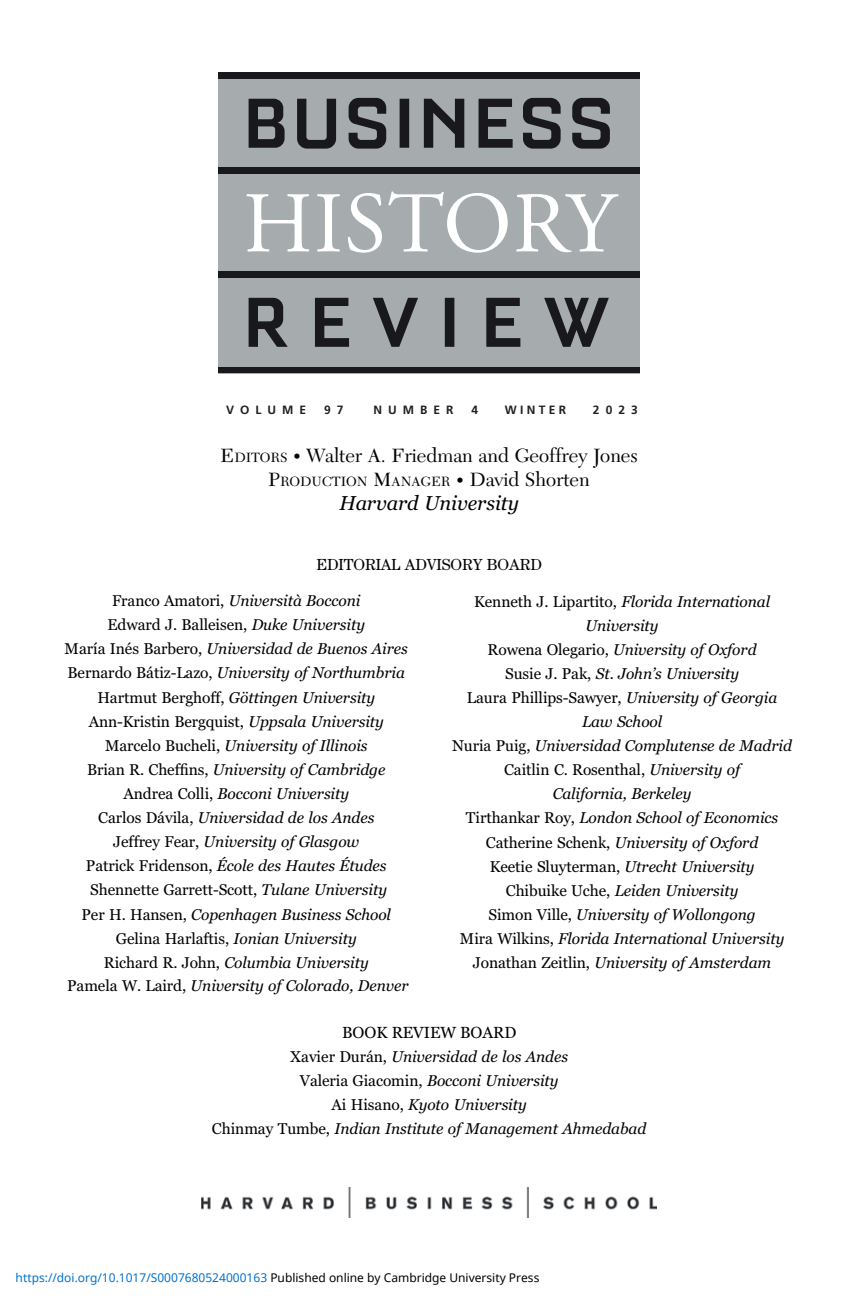
<style>
.page{position:relative;width:864px;height:1296px;background:#fff}
.page>*{position:absolute;margin:0;border:0;box-sizing:border-box;transform-origin:0 0}
.t1{font:20px "Adv O Tb 4 a 945 a 4";color:#020203}
.t2{font:20px "Adv TT83 cb 0615.I";color:#020203}
.t3{font:16px "Adv O Tdbe 06 fba";color:#020203}
.t4{font:16px "Adv TT9113 c 6 c 0";color:#020203}
.t5{font:15.6px/24px "Adv TT83 cb 0615.I";color:#020203;text-align:center}
.t6{font:15.6px "Adv TT9113 c 6 c 0";color:#020203}
.t7{font:14px "Adv O Tb 4 a 945 a 4";color:#020203}
.t8{font:12px "Noto Sans";color:#0172cf}
.t9{font:700 12px "Frutiger LT Std";letter-spacing:.5em;color:#231f20}
.t10{font:12px "Adv OT2 b 189473.B";letter-spacing:.5em;color:#020203}
.t11{font:700 12px "Frutiger LT Std";color:#020203}
.s1{font-family:"Adv OT2 b 189473.B";font-weight:400;color:#020203}
.s2{font-size:14px}
.s3{font-family:"Adv TT9113 c 6 c 0"}
.s4{font-size:20px}
.s5{font-family:"Adv TT9113 c 6 c 0";font-size:20px}
.s6{font-family:"Adv TT83 cb 0615.I"}
.s7{font-family:"Adv TT9113 c 6 c 0+fb"}
.s8{font-style:inherit}
.s9{color:#000}
</style>
<div class="page">
<div style="left:218px;top:81px;width:422px;height:292px;background:#a6abae"></div>
<div style="left:218px;top:72px;width:422px;height:6px;background:#19191d"></div>
<div style="left:218px;top:168px;width:422px;height:6px;background:#19191d"></div>
<div style="left:218px;top:272px;width:422px;height:6px;background:#19191d"></div>
<div style="left:218px;top:367px;width:422px;height:6px;background:#19191d"></div>
<svg style="left:249px;top:98px;width:361px;height:51px"></svg>
<svg style="left:246px;top:191px;width:373px;height:62px"></svg>
<svg style="left:249px;top:298px;width:360px;height:49px"></svg>
<img style="left:201px;top:1187px;width:456px;height:31px">
<p class="t10" style="left:236px;top:402px;width:81px">VOLUME</p>
<p class="t10" style="left:334px;top:402px;width:21px">9 7</p>
<p class="t10" style="left:383px;top:402px;width:81px">NUMBER</p>
<p class="t9" style="left:471px;top:402px;width:18px">4 <span class="s1">3</span></p>
<p class="t11" style="left:515px;top:402px;width:38px">F A L L</p>
<p class="t1" style="left:220px;top:444px;width:419px">E<span class="s2">DITORS</span> <span class="s3">•</span> Walter A. Friedman and Geoffrey Jones</p>
<p class="t7" style="left:268px;top:473px;width:323px"><span class="s4">P</span>RODUCTION <span class="s4">M</span>ANAGER <span class="s5">•</span> <span class="s4">David Shorten</span></p>
<p class="t2" style="left:339px;top:492px;width:181px">Harvard University</p>
<p class="t10" style="left:578px;top:402px;width:46px">2023</p>
<p class="t9" style="left:226px;top:402px;width:82px">VOLUME</p>
<p class="t9" style="left:324px;top:402px;width:21px">9 7</p>
<p class="t9" style="left:374px;top:402px;width:81px">NUMBER</p>
<p class="t9" style="left:505px;top:402px;width:63px">W I N T E R</p>
<p class="t9" style="left:593px;top:402px;width:46px">2 0 2 3</p>
<p class="t3" style="left:316px;top:555px;width:227px">EDITORIAL ADVISORY BOARD</p>
<p class="t5" style="left:112px;top:589px;width:250px"><span class="s3">Franco Amatori,</span> Università Bocconi</p>
<p class="t6" style="left:108px;top:616px;width:259px">Edward J. Balleisen, <span class="s6">Duke University</span></p>
<p class="t5" style="left:65px;top:637px;width:345px"><span class="s3">María Inés Barbero,</span> Universidad de Buenos Aires<br><span class="s3">Bernardo Bátiz-Lazo,</span> University of Northumbria<br><span class="s3">Hartmut Berghoff,</span> Göttingen University</p>
<p class="t6" style="left:89px;top:713px;width:297px">Ann-Kristin Bergquist, <span class="s6">Uppsala University</span></p>
<p class="t5" style="left:86px;top:733px;width:302px"><span class="s3">Marcelo Bucheli,</span> University of Illinois <span class="s3">Brian R. Chef</span><span class="s7">fi</span><span class="s3">ns,</span> University of Cambridge <span class="s3">Andrea Colli,</span> Bocconi University<br><span class="s3">Carlos Dávila,</span> Universidad de los Andes <span class="s3">Jeffrey Fear,</span> University of Glasgow<br><span class="s3">Patrick Fridenson,</span> École des Hautes Études</p>
<p class="t6" style="left:90px;top:881px;width:298px">Shennette Garrett-Scott, <span class="s6">Tulane University</span></p>
<p class="t5" style="left:82px;top:902px;width:311px"><span class="s3">Per H. Hansen,</span> Copenhagen Business School</p>
<p class="t6" style="left:116px;top:930px;width:242px">Gelina Harlaftis, <span class="s6">Ionian University</span></p>
<p class="t5" style="left:67px;top:951px;width:343px;line-height:23.2px"><span class="s3">Richard R. John,</span> Columbia University<br><span class="s3">Pamela W. Laird,</span> University of Colorado, Denver</p>
<p class="t5" style="left:474px;top:589px;width:297px"><span class="s3">Kenneth J. Lipartito,</span> Florida International University<br><span class="s3">Rowena Olegario,</span> University of Oxford <span class="s3">Susie J. Pak,</span> St. John<span class="s8">’</span>s University</p>
<p class="t6" style="left:467px;top:689px;width:312px">Laura Phillips-Sawyer, <span class="s6">University of Georgia</span></p>
<p class="t5" style="left:452px;top:710px;width:341px">Law School<br><span class="s3">Nuria Puig,</span> Universidad Complutense de Madrid</p>
<p class="t6" style="left:504px;top:761px;width:238px">Caitlin C. Rosenthal, <span class="s6">University of</span></p>
<p class="t5" style="left:466px;top:782px;width:314px">California, Berkeley<br><span class="s3">Tirthankar Roy,</span> London School of Economics<br><span class="s3">Catherine Schenk,</span> University of Oxford</p>
<p class="t6" style="left:490px;top:857px;width:266px">Keetie Sluyterman, <span class="s6">Utrecht University</span></p>
<p class="t5" style="left:460px;top:878px;width:326px"><span class="s3">Chibuike Uche,</span> Leiden University<br><span class="s3">Simon Ville,</span> University of Wollongong<br><span class="s3">Mira Wilkins,</span> Florida International University <span class="s3">Jonathan Zeitlin,</span> University of Amsterdam</p>
<p class="t4" style="left:342px;top:1023px;width:175px">BOOK REVIEW BOARD</p>
<p class="t5" style="left:212px;top:1044px;width:436px"><span class="s3">Xavier Durán,</span> Universidad de los Andes<br><span class="s3">Valeria Giacomin,</span> Bocconi University<br><span class="s3">Ai Hisano,</span> Kyoto University<br><span class="s3">Chinmay Tumbe,</span> Indian Institute of Management Ahmedabad</p>
<p class="t8" style="left:16px;top:1269px;width:525px">https://doi.org/10.1017/S0007680524000163 <span class="s9">Published online by Cambridge University Press</span></p>
</div>
